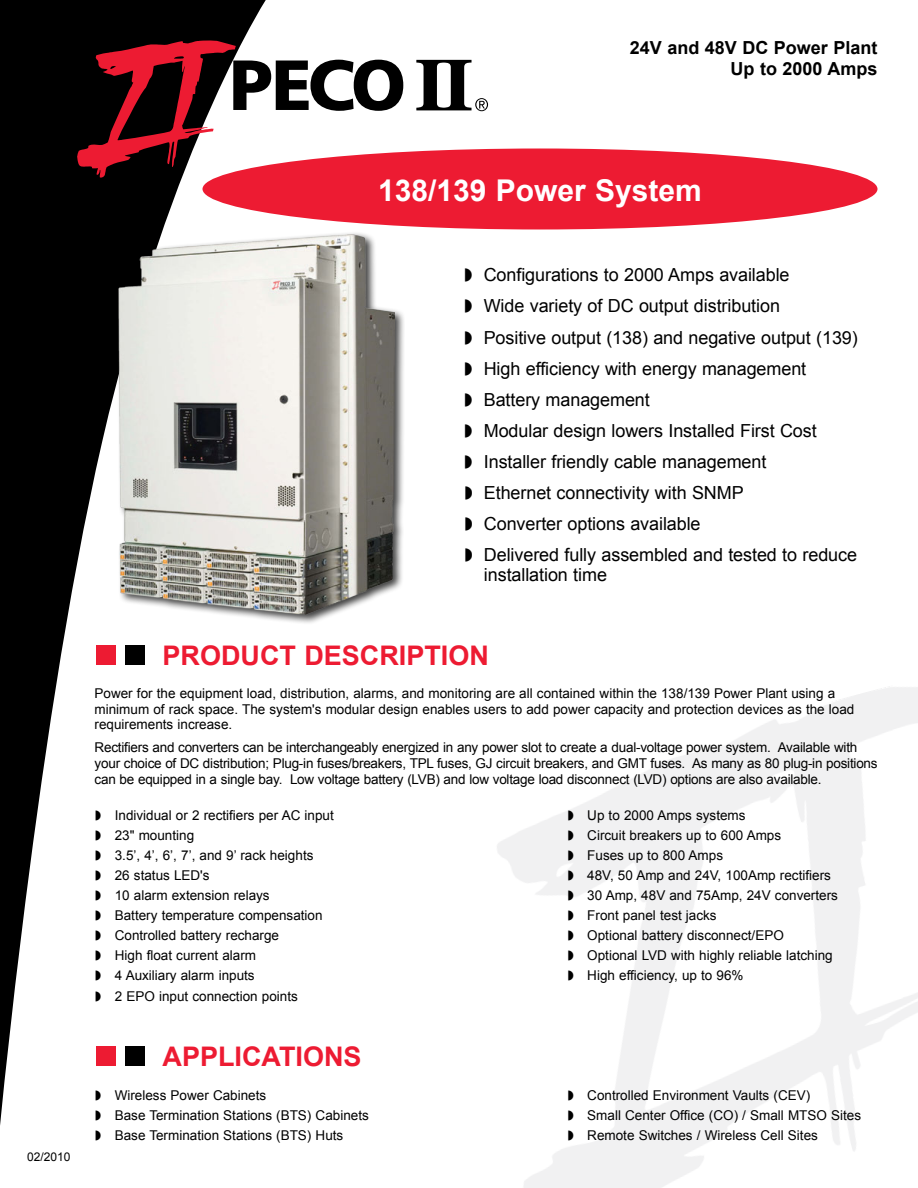
<style>
.page{position:relative;width:918px;height:1188px;background:#fff}
.page>*{position:absolute;margin:0;border:0;box-sizing:border-box;transform-origin:0 0}
.t1{font:700 30px "Arial";color:#fff}
.t2{font:700 27px "Arial";color:#ed1b32}
.t3{font:18px/31px "Arial";letter-spacing:-.005em;color:#000}
.t4{font:700 18px/21.6px "Arial";color:#000;text-align:right}
.t5{font:13.5px/20.1px "Arial";color:#000}
.t6{font:12px "Arial";color:#000}
</style>
<div class="page">
<svg style="left:0;top:0;width:269px;height:1125px"></svg>
<svg style="left:77px;top:40px;width:326px;height:138px"></svg>
<svg style="left:416px;top:60px;width:72px;height:51px"></svg>
<div style="left:202px;top:148px;width:676px;height:82px;background:#ed1b32;border-radius:50%"></div>
<div style="left:96px;top:646px;width:20px;height:19px;background:#ed1b32"></div>
<div style="left:125px;top:646px;width:20px;height:19px;background:#000"></div>
<div style="left:96px;top:1046px;width:20px;height:20px;background:#ed1b32"></div>
<div style="left:125px;top:1046px;width:20px;height:20px;background:#000"></div>
<div style="left:116px;top:231px;width:289px;height:394px;background:#000;opacity:.75"></div>
<img style="left:118px;top:234px;width:276px;height:381px">
<svg style="left:96px;top:1090px;width:5px;height:11px"></svg>
<svg style="left:96px;top:1110px;width:5px;height:11px"></svg>
<svg style="left:96px;top:810px;width:5px;height:10px"></svg>
<svg style="left:96px;top:830px;width:5px;height:10px"></svg>
<svg style="left:96px;top:850px;width:5px;height:10px"></svg>
<svg style="left:96px;top:870px;width:5px;height:11px"></svg>
<svg style="left:96px;top:891px;width:5px;height:10px"></svg>
<svg style="left:96px;top:911px;width:5px;height:10px"></svg>
<svg style="left:96px;top:931px;width:5px;height:10px"></svg>
<svg style="left:96px;top:951px;width:5px;height:10px"></svg>
<svg style="left:96px;top:971px;width:5px;height:10px"></svg>
<svg style="left:96px;top:991px;width:5px;height:10px"></svg>
<svg style="left:568px;top:810px;width:5px;height:10px"></svg>
<svg style="left:568px;top:830px;width:5px;height:10px"></svg>
<svg style="left:568px;top:850px;width:5px;height:11px"></svg>
<svg style="left:568px;top:870px;width:5px;height:11px"></svg>
<svg style="left:568px;top:891px;width:5px;height:6px"></svg>
<h3 class="t4" style="left:630px;top:37px;width:249px">24V and 48V DC Power Plant<br>Up to 2000 Amps</h3>
<h1 class="t1" style="left:378px;top:170px;width:325px">138/139 Power System</h1>
<p class="t3" style="left:484px;top:260px;width:376px">Configurations to 2000 Amps available<br>Wide variety of DC output distribution<br>Positive output (138) and negative output (139)<br>High efficiency with energy management Battery management<br>Modular design lowers Installed First Cost Installer friendly cable management<br>Ethernet connectivity with SNMP<br>Converter options available<br>Delivered fully assembled and tested to reduce</p>
<h3 class="t3" style="left:484px;top:559px;width:125px">installation time</h3>
<p class="t6" style="left:27px;top:1149px;width:45px">02/2010</p>
<h2 class="t2" style="left:163px;top:638px;width:328px">PRODUCT DESCRIPTION</h2>
<p class="t5" style="left:95px;top:686px;width:761px;line-height:15.8px">Power for the equipment load, distribution, alarms, and monitoring are all contained within the 138/139 Power Plant using a minimum of rack space. The system's modular design enables users to add power capacity and protection devices as the load requirements increase.</p>
<p class="t5" style="left:95px;top:740px;width:785px;line-height:15.8px">Rectifiers and converters can be interchangeably energized in any power slot to create a dual-voltage power system. Available with your choice of DC distribution; Plug-in fuses/breakers, TPL fuses, GJ circuit breakers, and GMT fuses. As many as 80 plug-in positions can be equipped in a single bay. Low voltage battery (LVB) and low voltage load disconnect (LVD) options are also available.</p>
<p class="t5" style="left:115px;top:805px;width:221px">Individual or 2 rectifiers per AC input<br>23" mounting<br>3.5’, 4’, 6’, 7’, and 9’ rack heights<br>26 status LED's<br>10 alarm extension relays<br>Battery temperature compensation<br>Controlled battery recharge<br>High float current alarm<br>4 Auxiliary alarm inputs<br>2 EPO input connection points</p>
<h2 class="t2" style="left:163px;top:1038px;width:201px">APPLICATIONS</h2>
<p class="t5" style="left:115px;top:1085px;width:256px">Wireless Power Cabinets<br>Base Termination Stations (BTS) Cabinets<br>Base Termination Stations (BTS) Huts</p>
<p class="t5" style="left:587px;top:805px;width:252px">Up to 2000 Amps systems<br>Circuit breakers up to 600 Amps<br>Fuses up to 800 Amps<br>48V, 50 Amp and 24V, 100Amp rectifiers<br>30 Amp, 48V and 75Amp, 24V converters<br>Front panel test jacks<br>Optional battery disconnect/EPO<br>Optional LVD with highly reliable latching<br>High efficiency, up to 96%</p>
<p class="t5" style="left:587px;top:1085px;width:275px">Controlled Environment Vaults (CEV)<br>Small Center Office (CO) / Small MTSO Sites<br>Remote Switches / Wireless Cell Sites</p>
</div>
